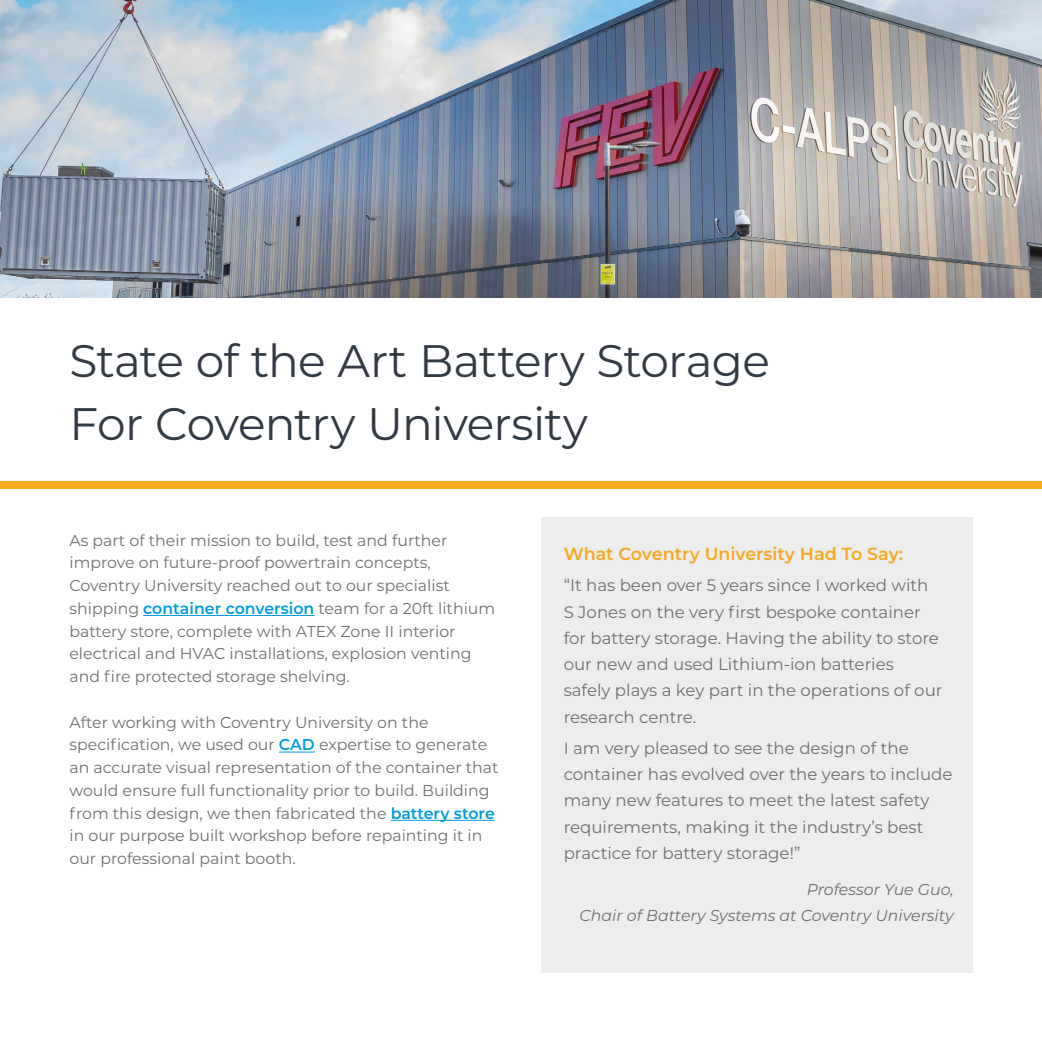
<style>
.page{position:relative;width:1042px;height:1042px;background:#fff}
.page>*{position:absolute;margin:0;border:0;box-sizing:border-box;transform-origin:0 0}
.t1{font:45.5px/63px "Montserrat";letter-spacing:-.02em;color:#323a44}
.t2{font:600 17.5px "Montserrat";color:#f7a823}
.t3{font:16.62px/26.2px "Montserrat";color:#706f6f}
.t4{font:15.75px/22.8px "Montserrat";color:#706f6f}
.t5{font:italic 15.75px/26.2px "Montserrat";color:#706f6f;text-align:right}
.s1{font-weight:600;color:#009cde}
</style>
<div class="page">
<div style="left:541px;top:517px;width:431px;height:455px;background:#ededed"></div>
<hr style="left:143px;top:615px;width:171px;height:1px;background:#009cde">
<hr style="left:279px;top:751px;width:36px;height:1px;background:#009cde">
<hr style="left:391px;top:820px;width:104px;height:1px;background:#009cde">
<div style="left:0;top:482px;width:1042px;height:7px;background:#f7a823"></div>
<img style="left:0;top:0;width:1042px;height:298px">
<h1 class="t1" style="left:69px;top:327px;width:702px">State of the Art Battery Storage<br>For Coventry University</h1>
<p class="t4" style="left:69px;top:528px;width:427px">As part of their mission to build, test and further improve on future-proof powertrain concepts, Coventry University reached out to our specialist shipping <span class="s1">container conversion</span> team for a 20ft lithium battery store, complete with ATEX Zone II interior electrical and HVAC installations, explosion venting and fire protected storage shelving.</p>
<p class="t4" style="left:69px;top:710px;width:430px">After working with Coventry University on the specification, we used our <span class="s1">CAD</span> expertise to generate an accurate visual representation of the container that would ensure full functionality prior to build. Building from this design, we then fabricated the <span class="s1">battery store </span>in our purpose built workshop before repainting it in our professional paint booth.</p>
<p class="t2" style="left:564px;top:541px;width:341px">What Coventry University Had To Say:</p>
<p class="t3" style="left:564px;top:572px;width:380px">“It has been over 5 years since I worked with S Jones on the very first bespoke container for battery storage. Having the ability to store our new and used Lithium-ion batteries safely plays a key part in the operations of our research centre.</p>
<p class="t3" style="left:564px;top:734px;width:390px">I am very pleased to see the design of the container has evolved over the years to include many new features to meet the latest safety requirements, making it the industry’s best practice for battery storage!”</p>
<p class="t5" style="left:579px;top:875px;width:376px">Professor Yue Guo,<br>Chair of Battery Systems at Coventry University</p>
</div>
